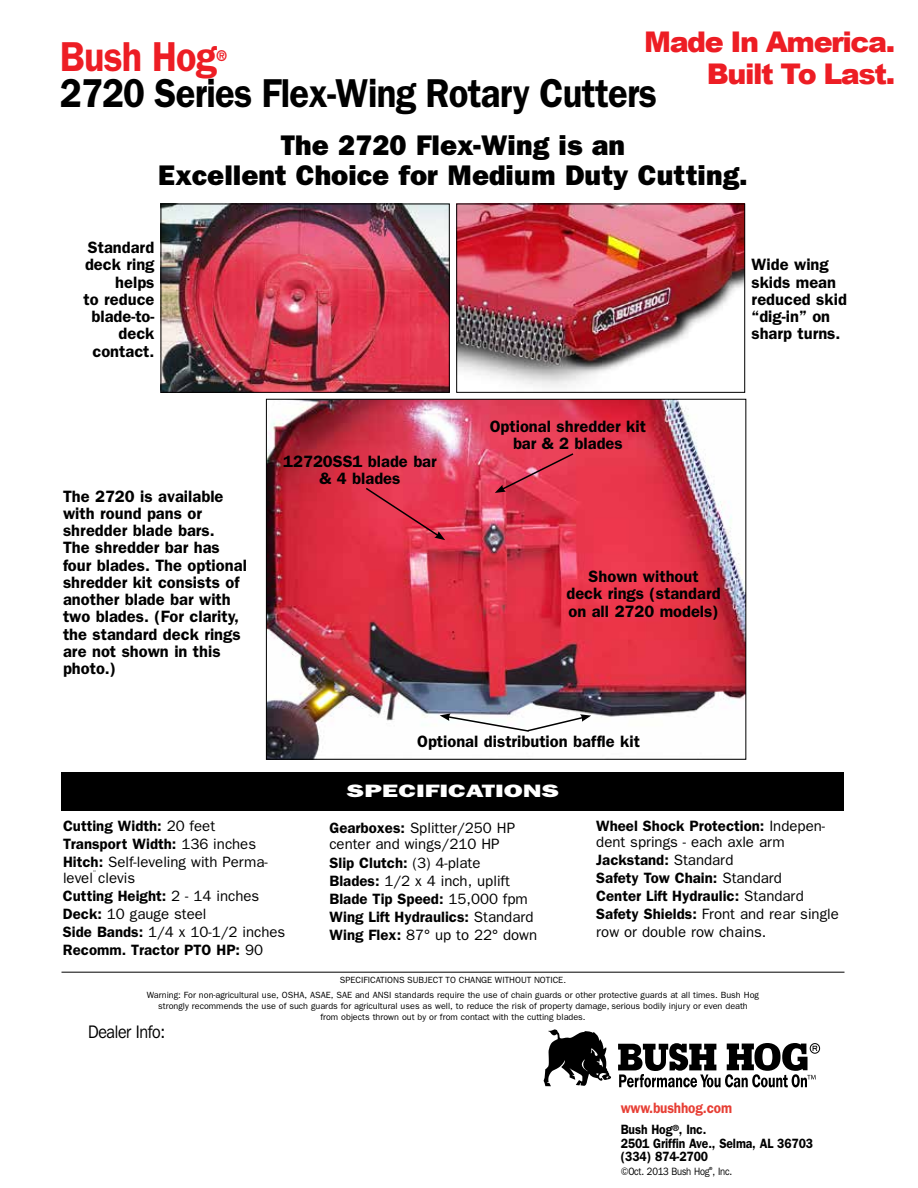
<style>
.page{position:relative;width:918px;height:1188px;background:#fff}
.page>*{position:absolute;margin:0;border:0;box-sizing:border-box;transform-origin:0 0}
.t1{font:600 42px "Franklin Gothic";letter-spacing:-.02em;color:#ed1d24;scale:.9 1}
.t2{font:600 40.5px "Franklin Gothic";letter-spacing:-.02em;color:#000;scale:.9 1}
.t3{font:800 28.5px/30px "Franklin Gothic";color:#000;text-align:center}
.t4{font:900 28.5px/31.5px "Arial";letter-spacing:-.05em;color:#ed1d24;text-align:right}
.t5{font:800 18px "Franklin Gothic";color:#fff;scale:1.5 1}
.t6{font:18px "Franklin Gothic IT Cby BT";letter-spacing:-.02em;color:#000;scale:.9 1}
.t7{font:600 16.5px/17.2px "Franklin Gothic";color:#000;text-align:center}
.t8{font:600 15.75px "Franklin Gothic";color:#ed1d24;scale:.9 1}
.t9{font:15px/18px "Franklin Gothic";color:#000}
.t10{font:600 15px/18px "Franklin Gothic";color:#000}
.t11{font:600 15px "Franklin Gothic";letter-spacing:-.01em;color:#e73f35;scale:.9 1}
.t12{font:600 13.5px/13.5px "Franklin Gothic";letter-spacing:-.01em;color:#000;scale:.9 1}
.t13{font:10.5px "Franklin Gothic IT Cby BT";letter-spacing:-.02em;color:#000;scale:.9 1}
.t14{font:9px/15px "Franklin Gothic";color:#000;text-align:center}
.t15{font:600 4.5px "Franklin Gothic";color:#000}
.s1{font-weight:600}
.s2{font-weight:400}
</style>
<div class="page">
<div style="left:810px;top:1043px;width:10px;height:11px;border:1px solid #000;border-radius:50%"></div>
<svg style="left:544px;top:1029px;width:67px;height:57px"></svg>
<svg style="left:618px;top:1043px;width:199px;height:44px"></svg>
<div style="left:62px;top:772px;width:782px;height:39px;background:#000"></div>
<hr style="left:62px;top:972px;width:782px;height:1px;background:#000">
<img style="left:163px;top:206px;width:285px;height:185px">
<div style="left:161px;top:204px;width:289px;height:189px;border:1px solid #000"></div>
<img style="left:458px;top:206px;width:285px;height:181px">
<div style="left:456px;top:204px;width:289px;height:189px;border:1px solid #000"></div>
<img style="left:268px;top:401px;width:476px;height:357px">
<svg style="left:364px;top:486px;width:81px;height:54px;background:#e0364f"></svg>
<svg style="left:495px;top:452px;width:80px;height:41px;background:#dd3f58"></svg>
<svg style="left:440px;top:713px;width:151px;height:20px"></svg>
<h3 class="t4" style="left:644px;top:26px;width:252px">Made In America.<br>Built To Last.</h3>
<h1 class="t1" style="left:60px;top:32px;width:176px">Bush Hog</h1>
<p class="t8" style="left:216px;top:46px;width:13px">®</p>
<h2 class="t2" style="left:60px;top:69px;width:665px">2720 Series Flex-Wing Rotary Cutters</h2>
<h3 class="t3" style="left:158px;top:130px;width:591px">The 2720 Flex-Wing is an<br>Excellent Choice for Medium Duty Cutting.</h3>
<p class="t7" style="left:83px;top:238px;width:73px;text-align:right">Standard deck ring helps<br>to reduce blade-to&shy;deck contact.</p>
<p class="t7" style="left:63px;top:487px;width:185px;text-align:left">The 2720 is available with round pans or shredder blade bars.<br>The shredder bar has four blades. The optional shredder kit consists of another blade bar with two blades. (For clarity, the standard deck rings are not shown in this photo.)</p>
<p class="t7" style="left:283px;top:452px;width:155px">12720SS1 blade bar &amp; 4 blades</p>
<p class="t7" style="left:490px;top:417px;width:158px">Optional shredder kit bar &amp; 2 blades</p>
<p class="t7" style="left:752px;top:256px;width:97px;text-align:left">Wide wing skids mean reduced skid “dig-in” on sharp turns.</p>
<p class="t7" style="left:566px;top:567px;width:156px">Shown without<br>deck rings (standard on all 2720 models)</p>
<p class="t7" style="left:417px;top:732px;width:224px">Optional distribution baffle kit</p>
<p class="t5" style="left:347px;top:781px;width:143px">SPECIFICATIONS</p>
<p class="t9" style="left:63px;top:817px;width:206px"><span class="s1">Cutting Width:</span> 20 feet<br><span class="s1">Transport Width:</span> 136 inches<br><span class="s1">Hitch:</span> Self-leveling with Perma-</p>
<p class="t9" style="left:63px;top:869px;width:224px">level<sup>¨</sup> clevis<br><span class="s1">Cutting Height:</span> 2 - 14 inches<br><span class="s1">Deck:</span> 10 gauge steel<br><span class="s1">Side Bands:</span> 1/4 x 10-1/2 inches<br><span class="s1">Recomm. Tractor PTO HP:</span> 90</p>
<p class="t9" style="left:329px;top:820px;width:187px;line-height:15.8px"><span class="s1">Gearboxes:</span> Splitter/250 HP center and wings/210 HP</p>
<p class="t10" style="left:329px;top:854px;width:209px">Slip Clutch: <span class="s2">(3) 4-plate<br></span>Blades: <span class="s2">1/2 x 4 inch, uplift<br></span>Blade Tip Speed: <span class="s2">15,000 fpm<br></span>Wing Lift Hydraulics: <span class="s2">Standard<br></span>Wing Flex: <span class="s2">87° up to 22° down</span></p>
<p class="t9" style="left:596px;top:818px;width:230px;line-height:15.8px"><span class="s1">Wheel Shock Protection:</span> Indepen&shy;dent springs - each axle arm</p>
<p class="t9" style="left:596px;top:851px;width:244px"><span class="s1">Jackstand:</span> Standard<br><span class="s1">Safety Tow Chain:</span> Standard<br><span class="s1">Center Lift Hydraulic:</span> Standard<br><span class="s1">Safety Shields:</span> Front and rear single row or double row chains.</p>
<p class="t14" style="left:147px;top:972px;width:614px">SPECIFICATIONS SUBJECT TO CHANGE WITHOUT NOTICE.<br>Warning: For non-agricultural use, OSHA, ASAE, SAE and ANSI standards require the use of chain guards or other protective guards at all times. Bush Hog</p>
<p class="t14" style="left:158px;top:1000px;width:591px;line-height:11.2px">strongly recommends the use of such guards for agricultural uses as well, to reduce the risk of property damage, serious bodily injury or even death from objects thrown out by or from contact with the cutting blades.</p>
<p class="t6" style="left:88px;top:1021px;width:87px">Dealer Info:</p>
<p class="t11" style="left:621px;top:1099px;width:125px">www.bushhog.com</p>
<p class="t12" style="left:621px;top:1122px;width:215px">Bush Hog<sup>®</sup>, Inc.<br>2501 Griffin Ave., Selma, AL 36703 (334) 874-2700</p>
<p class="t13" style="left:621px;top:1164px;width:126px">©Oct. 2013 Bush Hog , Inc.</p>
<p class="t15" style="left:709px;top:1166px;width:5px">®</p>
</div>
